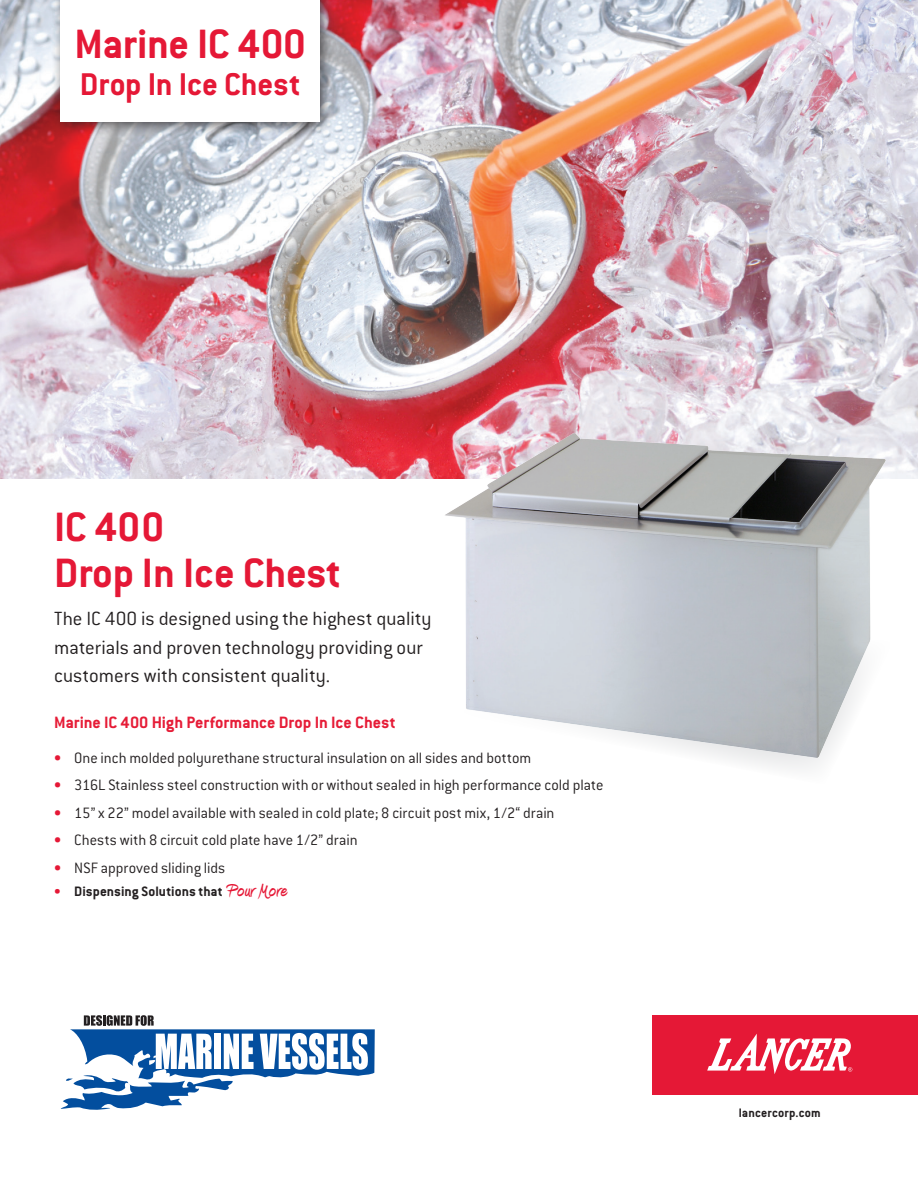
<style>
.page{position:relative;width:918px;height:1188px;background:#fff}
.page>*{position:absolute;margin:0;border:0;box-sizing:border-box;transform-origin:0 0}
.t1{font:700 45px/46.5px "Conduit ITC";color:#e51836}
.t2{font:700 34.5px "Conduit ITC";letter-spacing:-.005em;color:#e51836}
.t3{font:300 21px/28.5px "Conduit ITC";color:#231f20}
.t4{font:700 18px "Conduit ITC";letter-spacing:-.005em;color:#e61c37}
.t5{font:300 16.5px "Conduit ITC";color:#231f20}
.t6{font:700 15px "Conduit ITC";color:#231f20}
.t7{font:700 13.5px "Conduit ITC";letter-spacing:.01em;color:#231f20}
.s1{font-weight:700;color:#e51836}
.s2{color:#e51836}
.s3{font-family:"Amienne";font-size:21px;color:#e51836}
</style>
<div class="page">
<img style="left:0;top:0;width:918px;height:479px">
<div style="left:51px;top:0;width:283px;height:137px;background:#231f20;opacity:.75"></div>
<div style="left:60px;top:0;width:259px;height:122px;background:#fff"></div>
<div style="left:652px;top:1015px;width:266px;height:80px;background:#e51836"></div>
<svg style="left:707px;top:1034px;width:145px;height:40px"></svg>
<img style="left:441px;top:427px;width:453px;height:336px">
<svg style="left:61px;top:1015px;width:314px;height:95px"></svg>
<h1 class="t1" style="left:74px;top:20px;width:233px">Marine IC 400</h1>
<h2 class="t2" style="left:80px;top:64px;width:222px">Drop In Ice Chest</h2>
<h1 class="t1" style="left:54px;top:503px;width:289px">IC 400<br>Drop In Ice Chest</h1>
<p class="t3" style="left:54px;top:604px;width:379px">The IC 400 is designed using the highest quality materials and proven technology providing our customers with consistent quality.</p>
<p class="t4" style="left:54px;top:712px;width:343px">Marine IC 400 High Performance Drop In Ice Chest</p>
<p class="t5" style="left:54px;top:749px;width:479px"><span class="s1">•</span> One inch molded polyurethane structural insulation on all sides and bottom</p>
<p class="t5" style="left:54px;top:776px;width:551px"><span class="s1">•</span> 316L Stainless steel construction with or without sealed in high performance cold plate</p>
<p class="t5" style="left:54px;top:804px;width:502px"><span class="s1">•</span> 15” x 22” model available with sealed in cold plate; 8 circuit post mix, 1/2“ drain</p>
<p class="t5" style="left:54px;top:831px;width:305px"><span class="s1">•</span> Chests with 8 circuit cold plate have 1/2” drain</p>
<p class="t5" style="left:54px;top:859px;width:173px"><span class="s1">•</span> NSF approved sliding lids</p>
<p class="t6" style="left:54px;top:882px;width:235px"><span class="s2">•</span> Dispensing Solutions that <span class="s3">Pour More</span></p>
<p class="t7" style="left:739px;top:1105px;width:83px">lancercorp.com</p>
</div>
